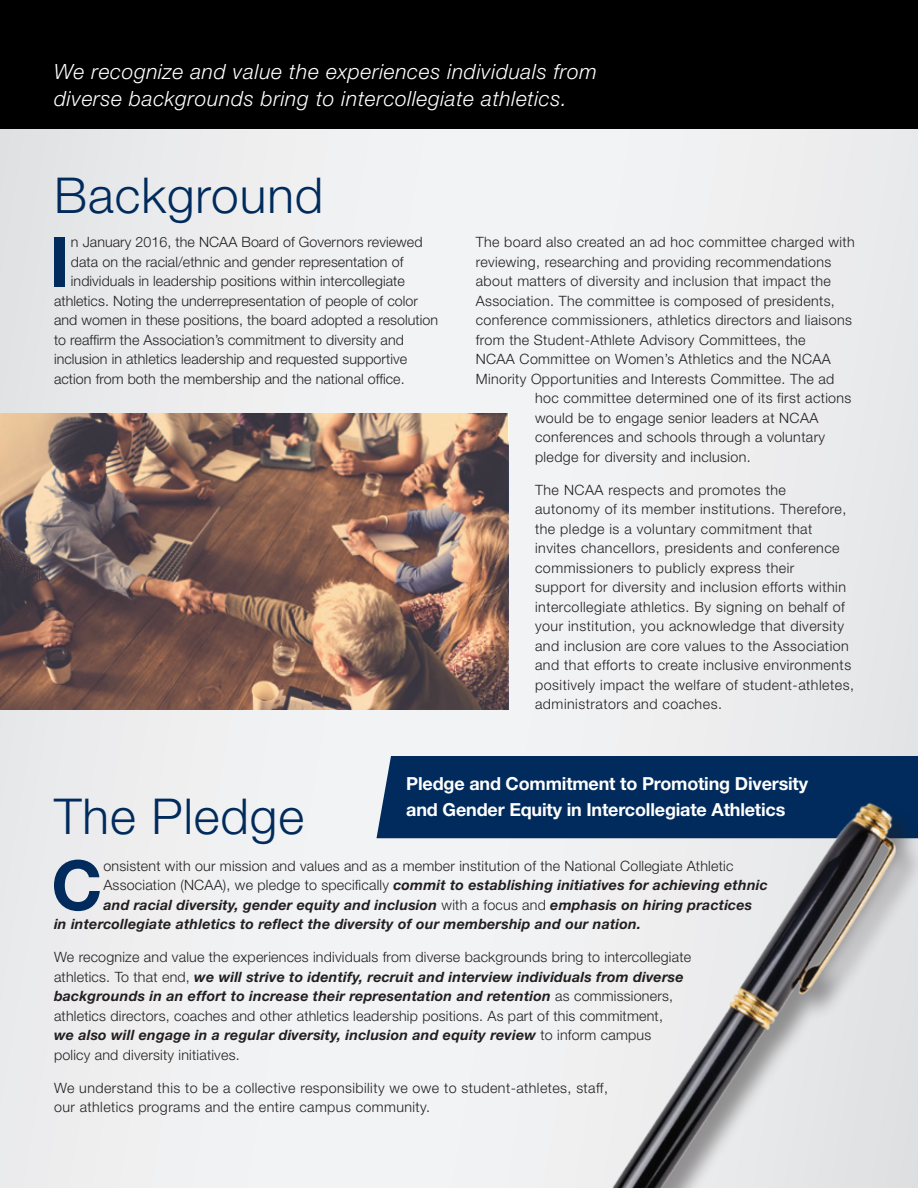
<style>
.page{position:relative;width:918px;height:1188px;background:#f0f0f1}
.page>*{position:absolute;margin:0;border:0;box-sizing:border-box;transform-origin:0 0}
.BodyCopy_No_Bullet{font:700 68.85px "Helvetica Neue LT Std";color:#002b5c}
.t1{font:300 49.5px "Helvetica Neue LT Std";letter-spacing:.02em;color:#002b5c}
.t2{font:italic 300 21px/27px "Helvetica Neue LT Std";letter-spacing:.03em;color:#fff}
.t3{font:700 18px/25.5px "Helvetica Neue LT Std";letter-spacing:-.01em;color:#fff}
.BodyCopy_No_Bullet-2{font:300 14.25px/19.5px "Helvetica Neue LT Std";letter-spacing:.025em;color:#231f20}
.BodyCopy_No_Bullet-3{font:300 14.25px "Helvetica Neue LT Std";letter-spacing:.005em;color:#231f20}
.t4{font:italic 700 14.25px "Helvetica Neue LT Std";letter-spacing:.015em;color:#231f20}
.s1{font-weight:300;font-style:normal}
.s2{font-weight:700;font-style:italic}
</style>
<div class="page">
<div style="left:377px;top:756px;width:541px;height:82px;background:#002b5c"></div>
<img style="left:523px;top:786px;width:395px;height:402px">
<div style="left:0;top:0;width:918px;height:128px;background:#000001"></div>
<img style="left:0;top:413px;width:508px;height:297px">
<p class="t2" style="left:54px;top:58px;width:544px">We recognize and value the experiences individuals from diverse backgrounds bring to intercollegiate athletics.</p>
<p class="t1" style="left:54px;top:165px;width:271px">Background</p>
<p class="BodyCopy_No_Bullet" style="left:49px;top:219px;width:22px">I</p>
<p class="BodyCopy_No_Bullet-3" style="left:71px;top:233px;width:353px">n January 2016, the NCAA Board of Governors reviewed</p>
<p class="BodyCopy_No_Bullet-3" style="left:71px;top:253px;width:334px">data on the racial/ethnic and gender representation of</p>
<p class="BodyCopy_No_Bullet-3" style="left:71px;top:272px;width:335px">individuals in leadership positions within intercollegiate</p>
<p class="BodyCopy_No_Bullet-3" style="left:54px;top:292px;width:366px">athletics. Noting the underrepresentation of people of color</p>
<p class="BodyCopy_No_Bullet-3" style="left:54px;top:311px;width:386px">and women in these positions, the board adopted a resolution</p>
<p class="BodyCopy_No_Bullet-3" style="left:54px;top:331px;width:351px">to reaffirm the Association’s commitment to diversity and</p>
<p class="BodyCopy_No_Bullet-3" style="left:54px;top:350px;width:355px">inclusion in athletics leadership and requested supportive</p>
<p class="BodyCopy_No_Bullet-3" style="left:54px;top:370px;width:352px">action from both the membership and the national office.</p>
<p class="BodyCopy_No_Bullet-2" style="left:476px;top:232px;width:380px">The board also created an ad hoc committee charged with</p>
<p class="BodyCopy_No_Bullet-2" style="left:476px;top:252px;width:357px">reviewing, researching and providing recommendations</p>
<p class="BodyCopy_No_Bullet-2" style="left:476px;top:271px;width:357px">about matters of diversity and inclusion that impact the</p>
<p class="BodyCopy_No_Bullet-2" style="left:476px;top:291px;width:361px">Association. The committee is composed of presidents,</p>
<p class="BodyCopy_No_Bullet-2" style="left:476px;top:310px;width:378px">conference commissioners, athletics directors and liaisons</p>
<p class="BodyCopy_No_Bullet-2" style="left:476px;top:330px;width:331px">from the Student-Athlete Advisory Committees, the</p>
<p class="BodyCopy_No_Bullet-2" style="left:476px;top:349px;width:356px">NCAA Committee on Women’s Athletics and the NCAA</p>
<p class="BodyCopy_No_Bullet-2" style="left:476px;top:369px;width:360px">Minority Opportunities and Interests Committee. The ad</p>
<p class="BodyCopy_No_Bullet-2" style="left:535px;top:388px;width:318px">hoc committee determined one of its first actions</p>
<p class="BodyCopy_No_Bullet-2" style="left:535px;top:408px;width:285px">would be to engage senior leaders at NCAA</p>
<p class="BodyCopy_No_Bullet-2" style="left:535px;top:427px;width:292px">conferences and schools through a voluntary</p>
<p class="BodyCopy_No_Bullet-2" style="left:535px;top:447px;width:217px">pledge for diversity and inclusion.</p>
<p class="BodyCopy_No_Bullet-2" style="left:535px;top:480px;width:320px">The NCAA respects and promotes the autonomy of its member institutions. Therefore, the pledge is a voluntary commitment that invites chancellors, presidents and conference commissioners to publicly express their<br>support for diversity and inclusion efforts within intercollegiate athletics. By signing on behalf of your institution, you acknowledge that diversity and inclusion are core values to the Association and that efforts to create inclusive environments positively impact the welfare of student-athletes, administrators and coaches.</p>
<p class="t1" style="left:54px;top:786px;width:252px">The Pledge</p>
<p class="t3" style="left:406px;top:771px;width:403px">Pledge and Commitment to Promoting Diversity and Gender Equity in Intercollegiate Athletics</p>
<p class="BodyCopy_No_Bullet" style="left:51px;top:843px;width:53px">C</p>
<p class="BodyCopy_No_Bullet-2" style="left:103px;top:856px;width:631px">onsistent with our mission and values and as a member institution of the National Collegiate Athletic</p>
<p class="t4" style="left:103px;top:877px;width:666px"><span class="s1">Association (NCAA), we pledge to specifically</span> commit to establishing initiatives for achieving ethnic</p>
<p class="t4" style="left:103px;top:896px;width:650px">and racial diversity, gender equity and inclusion <span class="s1">with a focus and</span> emphasis on hiring practices</p>
<p class="t4" style="left:54px;top:916px;width:589px">in intercollegiate athletics to reflect the diversity of our membership and our nation.</p>
<p class="BodyCopy_No_Bullet-2" style="left:54px;top:947px;width:639px">We recognize and value the experiences individuals from diverse backgrounds bring to intercollegiate athletics. To that end, <span class="s2">we will strive to identify, recruit and interview individuals from diverse backgrounds in an effort to increase their representation and retention</span> as commissioners, athletics directors, coaches and other athletics leadership positions. As part of this commitment,<br><span class="s2">we also will engage in a regular diversity, inclusion and equity review</span> to inform campus policy and diversity initiatives.</p>
<p class="BodyCopy_No_Bullet-2" style="left:54px;top:1078px;width:556px">We understand this to be a collective responsibility we owe to student-athletes, staff, our athletics programs and the entire campus community.</p>
</div>
